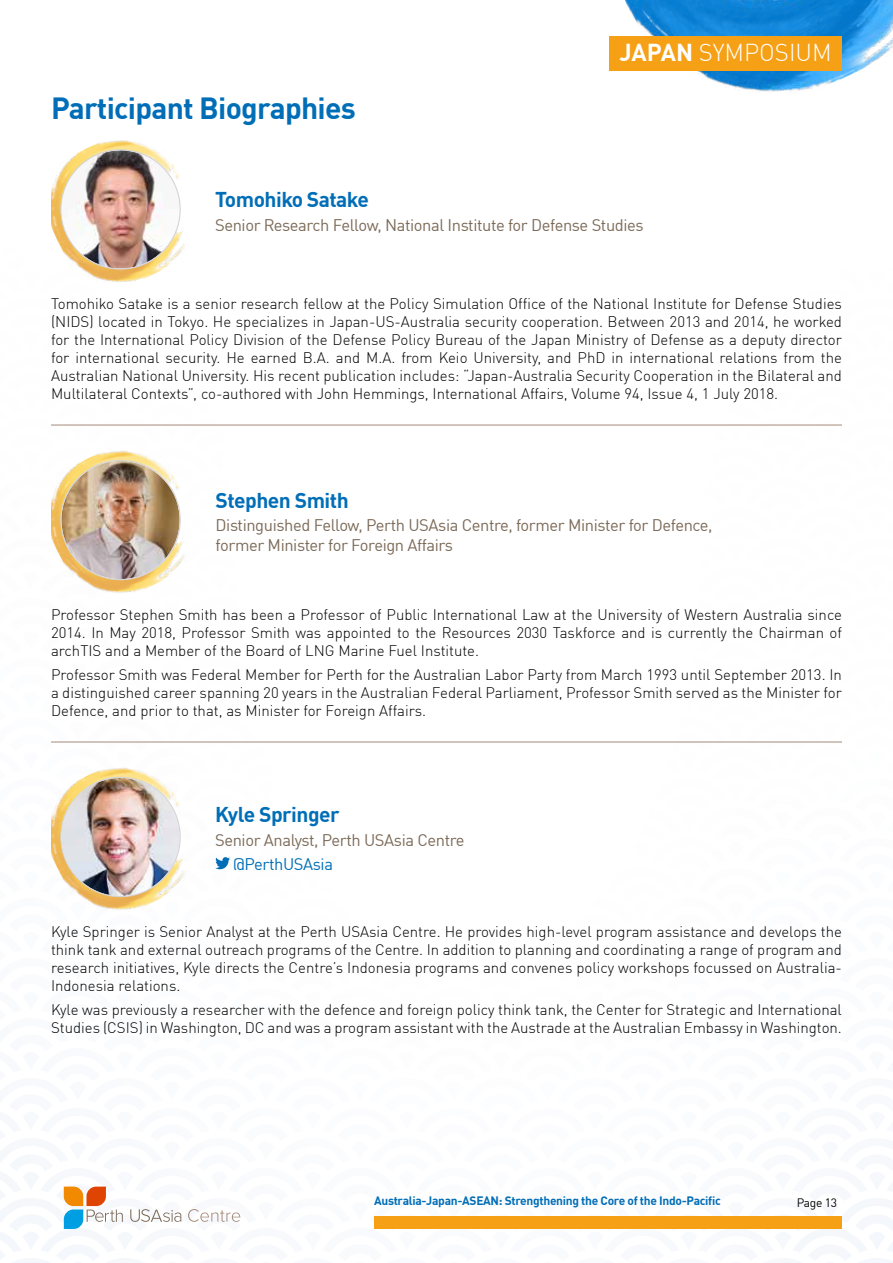
<style>
.page{position:relative;width:893px;height:1263px;background:#fff}
.page>*{position:absolute;margin:0;border:0;box-sizing:border-box;transform-origin:0 0}
.t1{font:700 30px "DIN Offc";letter-spacing:-.025em;color:#006eb7}
.t2{font:300 24px "DIN Offc";color:#fff}
.t3{font:700 21px "DIN Offc";letter-spacing:-.025em;color:#006eb7}
.t4{font:16.5px/19.5px "DIN Offc";letter-spacing:-.025em;color:#7b6a58}
.t5{font:16.5px "DIN Offc";letter-spacing:-.025em;color:#006eb7}
.t6{font:300 15px/18px "DIN Offc";color:#000;text-align:justify}
.t7{font:700 12px "DIN Offc";letter-spacing:-.025em;color:#006eb7}
.t8{font:12px "DIN Offc";letter-spacing:-.025em;color:#000}
.s1{font-weight:700}
</style>
<div class="page">
<img style="left:51px;top:451px;width:134px;height:142px">
<img style="left:61px;top:461px;width:119px;height:118px;border-radius:59px">
<img style="left:51px;top:768px;width:134px;height:142px">
<img style="left:61px;top:778px;width:119px;height:118px;border-radius:59px">
<svg style="left:215px;top:857px;width:15px;height:12px"></svg>
<hr style="left:51px;top:742px;width:791px;height:1px;background:#a48a7a">
<hr style="left:51px;top:425px;width:791px;height:1px;background:#a48a7a">
<img style="left:51px;top:140px;width:134px;height:142px">
<img style="left:61px;top:150px;width:119px;height:118px;border-radius:59px">
<img style="left:609px;top:0;width:284px;height:92px">
<div style="left:374px;top:1216px;width:468px;height:13px;background:#f6a015"></div>
<svg style="left:64px;top:1186px;width:59px;height:43px"></svg>
<svg style="left:130px;top:1209px;width:51px;height:13px"></svg>
<svg style="left:188px;top:1209px;width:52px;height:13px"></svg>
<div style="left:609px;top:36px;width:233px;height:34px;background:#f6a015"></div>
<h1 class="t1" style="left:51px;top:89px;width:306px">Participant Biographies</h1>
<h2 class="t2" style="left:619px;top:37px;width:214px"><span class="s1">JAPAN</span> SYMPOSIUM</h2>
<h3 class="t3" style="left:215px;top:185px;width:155px">Tomohiko Satake</h3>
<p class="t4" style="left:215px;top:214px;width:430px">Senior Research Fellow, National Institute for Defense Studies</p>
<p class="t6" style="left:51px;top:295px;width:792px">Tomohiko Satake is a senior research fellow at the Policy Simulation Office of the National Institute for Defense Studies (NIDS) located in Tokyo. He specializes in Japan-US-Australia security cooperation. Between 2013 and 2014, he worked for the International Policy Division of the Defense Policy Bureau of the Japan Ministry of Defense as a deputy director for international security. He earned B.A. and M.A. from Keio University, and PhD in international relations from the Australian National University. His recent publication includes: “Japan-Australia Security Cooperation in the Bilateral and Multilateral Contexts”, co-authored with John Hemmings, International Affairs, Volume 94, Issue 4, 1 July 2018.</p>
<h3 class="t3" style="left:216px;top:486px;width:135px">Stephen Smith</h3>
<p class="t4" style="left:216px;top:515px;width:498px">Distinguished Fellow, Perth USAsia Centre, former Minister for Defence, former Minister for Foreign Affairs</p>
<p class="t6" style="left:51px;top:605px;width:792px">Professor Stephen Smith has been a Professor of Public International Law at the University of Western Australia since 2014. In May 2018, Professor Smith was appointed to the Resources 2030 Taskforce and is currently the Chairman of archTIS and a Member of the Board of LNG Marine Fuel Institute.</p>
<p class="t6" style="left:51px;top:665px;width:792px">Professor Smith was Federal Member for Perth for the Australian Labor Party from March 1993 until September 2013. In a distinguished career spanning 20 years in the Australian Federal Parliament, Professor Smith served as the Minister for Defence, and prior to that, as Minister for Foreign Affairs.</p>
<h3 class="t3" style="left:215px;top:801px;width:126px">Kyle Springer</h3>
<p class="t4" style="left:215px;top:830px;width:251px">Senior Analyst, Perth USAsia Centre</p>
<p class="t5" style="left:233px;top:854px;width:101px">@PerthUSAsia</p>
<p class="t6" style="left:51px;top:922px;width:792px">Kyle Springer is Senior Analyst at the Perth USAsia Centre. He provides high-level program assistance and develops the think tank and external outreach programs of the Centre. In addition to planning and coordinating a range of program and research initiatives, Kyle directs the Centre’s Indonesia programs and convenes policy workshops focussed on Australia-Indonesia relations.</p>
<p class="t6" style="left:51px;top:1000px;width:792px">Kyle was previously a researcher with the defence and foreign policy think tank, the Center for Strategic and International<br>Studies (CSIS) in Washington, DC and was a program assistant with the Austrade at the Australian Embassy in Washington.</p>
<p class="t7" style="left:374px;top:1193px;width:348px">Australia-Japan-ASEAN: Strengthening the Core of the Indo-Pacific</p>
<p class="t8" style="left:797px;top:1195px;width:42px">Page 13</p>
</div>
